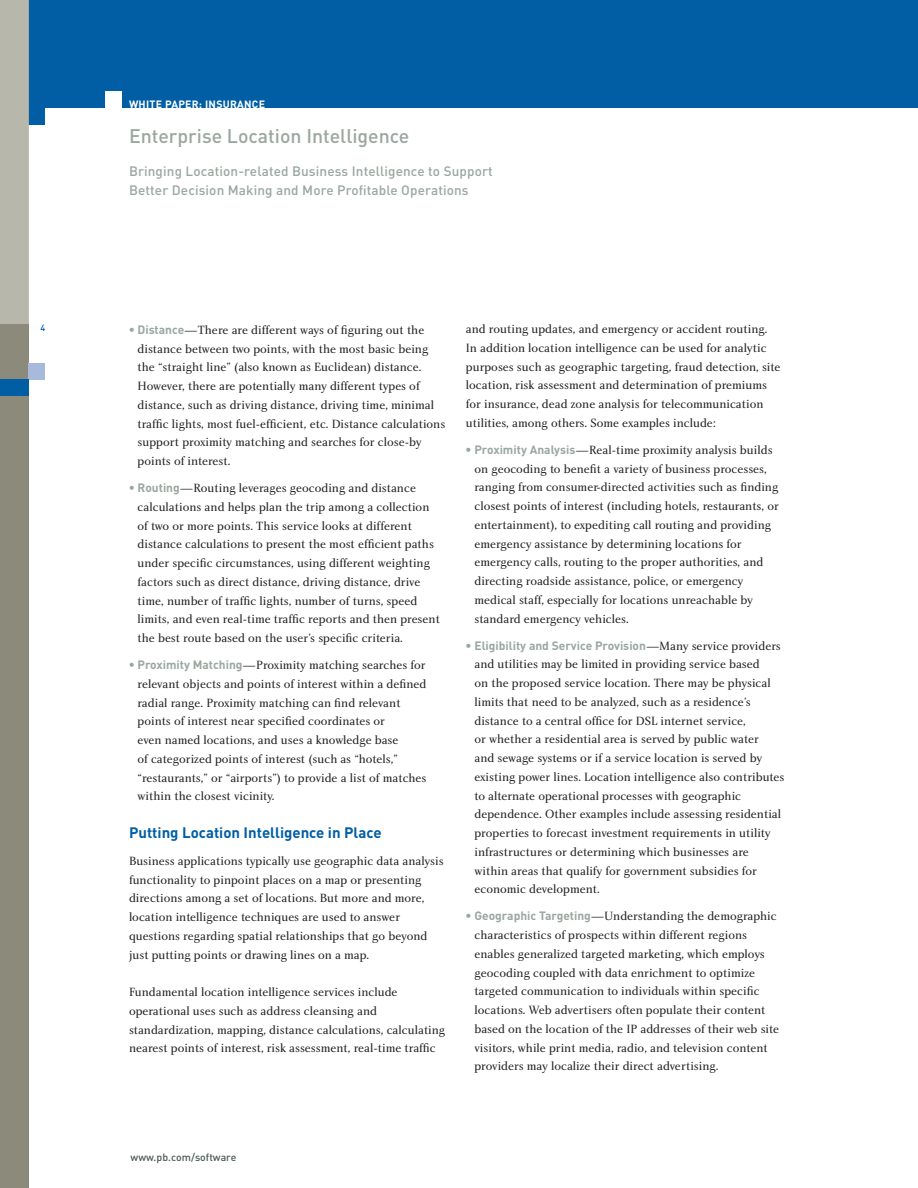
<style>
.page{position:relative;width:918px;height:1188px;background:#fff}
.page>*{position:absolute;margin:0;border:0;box-sizing:border-box;transform-origin:0 0}
.Page_Header_Subheade{font:500 19.5px "DIN";color:#9aa79f}
.t1{font:700 15px "DIN";color:#015ea5}
.t2{font:500 13.5px/19.5px "DIN";letter-spacing:.01em;color:#9aa79f}
.t3{font:12.3px/18.8px "Charlotte Book Plain";color:#231f20}
.t4{font:700 12px "DIN";color:#9aa79f}
.t5{font:700 10.5px "DIN";letter-spacing:.025em;color:#fff}
.t6{font:500 10.5px "DIN";color:#4b5a52}
.t7{font:500 9px "DIN";color:#015ea5}
.s1{color:#9aa79f}
.s2{font-family:"DIN";font-weight:700;font-size:12px;color:#9aa79f}
.s3{font-family:"Charlotte Book Plain";font-weight:400;font-size:12.3px}
.s4{font-family:"Charlotte Book Plain";font-weight:400;font-size:12.3px;color:#231f20}
</style>
<div class="page">
<div style="left:29px;top:0;width:889px;height:108px;background:#015ea5"></div>
<div style="left:0;top:324px;width:29px;height:864px;background:#8c8a7b"></div>
<div style="left:29px;top:363px;width:16px;height:16px;background:#a8badc"></div>
<div style="left:105px;top:92px;width:17px;height:16px;background:#fff"></div>
<div style="left:29px;top:108px;width:16px;height:16px;background:#015ea5"></div>
<div style="left:0;top:380px;width:29px;height:16px;background:#015ea5"></div>
<div style="left:0;top:0;width:29px;height:324px;background:#b7b7ac"></div>
<p class="t7" style="left:40px;top:322px;width:6px">4</p>
<p class="t5" style="left:129px;top:97px;width:138px">WHITE PAPER: INSURANCE</p>
<p class="Page_Header_Subheade" style="left:129px;top:123px;width:282px">Enterprise Location Intelligence</p>
<p class="t2" style="left:129px;top:161px;width:365px">Bringing Location-related Business Intelligence to Support<br>Better Decision Making and More Profitable Operations</p>
<p class="t3" style="left:138px;top:321px;width:309px;text-indent:-9px"><span class="s1">•</span> <span class="s2">Distance</span>—There are different ways of figuring out the distance between two points, with the most basic being the “straight line” (also known as Euclidean) distance.<br>However, there are potentially many different types of distance, such as driving distance, driving time, minimal traffic lights, most fuel-efficient, etc. Distance calculations support proximity matching and searches for close-by points of interest.</p>
<p class="t3" style="left:138px;top:479px;width:304px;text-indent:-9px"><span class="s1">•</span> <span class="s2">Routing</span>—Routing leverages geocoding and distance calculations and helps plan the trip among a collection of two or more points. This service looks at different distance calculations to present the most efficient paths under specific circumstances, using different weighting factors such as direct distance, driving distance, drive time, number of traffic lights, number of turns, speed limits, and even real-time traffic reports and then present the best route based on the user’s specific criteria.</p>
<p class="t3" style="left:138px;top:656px;width:290px;text-indent:-9px"><span class="s1">•</span> <span class="s2">Proximity Matching</span>—Proximity matching searches for relevant objects and points of interest within a defined radial range. Proximity matching can find relevant points of interest near specified coordinates or<br>even named locations, and uses a knowledge base<br>of categorized points of interest (such as “hotels,” “restaurants,” or “airports”) to provide a list of matches within the closest vicinity.</p>
<p class="t1" style="left:129px;top:823px;width:254px">Putting Location Intelligence in Place</p>
<p class="t3" style="left:129px;top:852px;width:316px">Business applications typically use geographic data analysis functionality to pinpoint places on a map or presenting directions among a set of locations. But more and more, location intelligence techniques are used to answer questions regarding spatial relationships that go beyond just putting points or drawing lines on a map.</p>
<p class="t3" style="left:129px;top:983px;width:318px">Fundamental location intelligence services include operational uses such as address cleansing and standardization, mapping, distance calculations, calculating nearest points of interest, risk assessment, real-time traffic</p>
<p class="t3" style="left:466px;top:320px;width:316px">and routing updates, and emergency or accident routing.<br>In addition location intelligence can be used for analytic purposes such as geographic targeting, fraud detection, site location, risk assessment and determination of premiums for insurance, dead zone analysis for telecommunication utilities, among others. Some examples include:</p>
<p class="t3" style="left:474px;top:441px;width:306px;text-indent:-9px"><span class="s1">•</span> <span class="s2">Proximity Analysis</span>—Real-time proximity analysis builds on geocoding to benefit a variety of business processes, ranging from consumer-directed activities such as finding closest points of interest (including hotels, restaurants, or entertainment), to expediting call routing and providing emergency assistance by determining locations for emergency calls, routing to the proper authorities, and directing roadside assistance, police, or emergency medical staff, especially for locations unreachable by standard emergency vehicles.</p>
<p class="t4" style="left:466px;top:638px;width:316px"><span class="s3">•</span> Eligibility and Service Provision<span class="s4">—Many service providers</span></p>
<p class="t3" style="left:474px;top:655px;width:311px">and utilities may be limited in providing service based<br>on the proposed service location. There may be physical limits that need to be analyzed, such as a residence’s distance to a central office for DSL internet service,<br>or whether a residential area is served by public water<br>and sewage systems or if a service location is served by existing power lines. Location intelligence also contributes to alternate operational processes with geographic dependence. Other examples include assessing residential properties to forecast investment requirements in utility infrastructures or determining which businesses are within areas that qualify for government subsidies for economic development.</p>
<p class="t3" style="left:474px;top:907px;width:306px;text-indent:-9px"><span class="s1">•</span> <span class="s2">Geographic Targeting</span>—Understanding the demographic characteristics of prospects within different regions enables generalized targeted marketing, which employs geocoding coupled with data enrichment to optimize targeted communication to individuals within specific locations. Web advertisers often populate their content based on the location of the IP addresses of their web site visitors, while print media, radio, and television content providers may localize their direct advertising.</p>
<p class="t6" style="left:131px;top:1151px;width:107px">www.pb.com/software</p>
</div>
